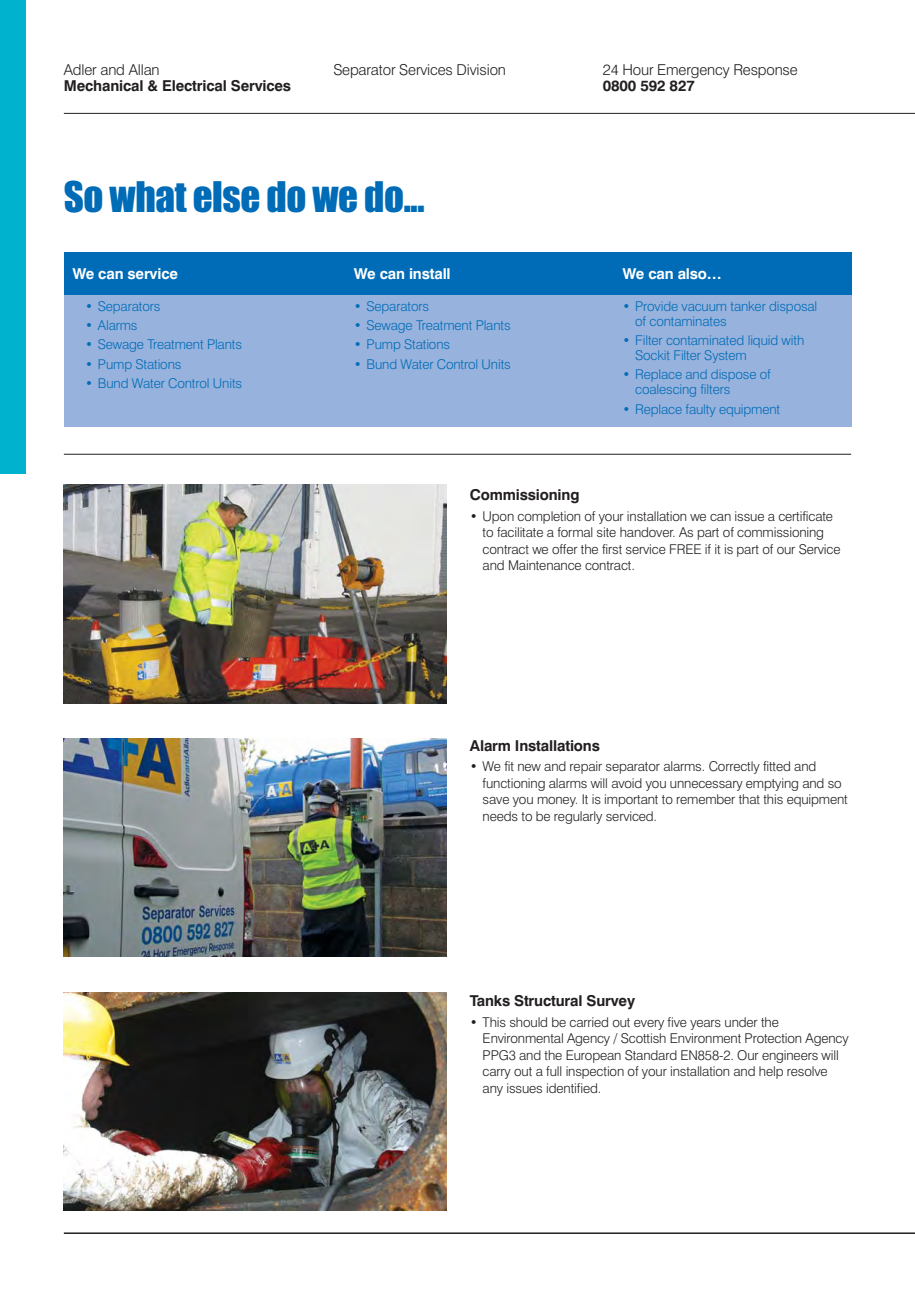
<style>
.page{position:relative;width:915px;height:1297px;background:#fff}
.page>*{position:absolute;margin:0;border:0;box-sizing:border-box;transform-origin:0 0}
.t1{font:39px "Impact";letter-spacing:-.01em;color:#006bb6}
.t2{font:700 15px "Swiss 721 BT";letter-spacing:-.01em;color:#231f20}
.t3{font:300 15px "Swiss 721 BT";letter-spacing:-.01em;color:#231f20}
.t4{font:700 15px "Swiss 721 BT";letter-spacing:-.01em;color:#fff}
.t5{font:300 13.5px/16.5px "Swiss 721 BT";letter-spacing:-.01em;color:#231f20}
.t6{font:300 13.5px/15px "Swiss 721 BT";letter-spacing:-.01em;color:#006bb6}
.s1{font-weight:700}
</style>
<div class="page">
<div style="left:64px;top:253px;width:786px;height:174px;background:#96b2dd"></div>
<div style="left:64px;top:253px;width:786px;height:42px;background:#006bb6"></div>
<img style="left:64px;top:485px;width:382px;height:218px">
<img style="left:64px;top:992px;width:382px;height:218px">
<img style="left:64px;top:738px;width:382px;height:219px">
<hr style="left:64px;top:454px;width:786px;height:1px;background:#231f20">
<hr style="left:64px;top:113px;width:850px;height:1px;background:#231f20">
<div style="left:0;top:0;width:26px;height:473px;background:#00b2cd"></div>
<hr style="left:64px;top:1232px;width:850px;height:2px;background:#231f20">
<p class="t3" style="left:64px;top:64px;width:97px">Adler and Allan</p>
<p class="t2" style="left:64px;top:80px;width:229px">Mechanical &amp; Electrical Services</p>
<p class="t3" style="left:333px;top:64px;width:174px">Separator Services Division</p>
<p class="t3" style="left:602px;top:64px;width:196px">24 Hour Emergency Response</p>
<p class="t2" style="left:602px;top:80px;width:93px">0800 592 827</p>
<h1 class="t1" style="left:64px;top:184px;width:362px">So what else do we do...</h1>
<p class="t4" style="left:72px;top:268px;width:107px">We can service</p>
<p class="t6" style="left:85px;top:300px;width:77px"><span class="s1">•</span> Separators</p>
<p class="t6" style="left:85px;top:319px;width:54px"><span class="s1">•</span> Alarms</p>
<p class="t6" style="left:85px;top:339px;width:158px"><span class="s1">•</span> Sewage Treatment Plants</p>
<p class="t6" style="left:85px;top:358px;width:98px"><span class="s1">•</span> Pump Stations</p>
<p class="t6" style="left:85px;top:377px;width:158px"><span class="s1">•</span> Bund Water Control Units</p>
<p class="t4" style="left:353px;top:268px;width:98px">We can install</p>
<p class="t6" style="left:353px;top:300px;width:77px"><span class="s1">•</span> Separators</p>
<p class="t6" style="left:353px;top:319px;width:158px"><span class="s1">•</span> Sewage Treatment Plants</p>
<p class="t6" style="left:353px;top:339px;width:98px"><span class="s1">•</span> Pump Stations</p>
<p class="t6" style="left:353px;top:358px;width:158px"><span class="s1">•</span> Bund Water Control Units</p>
<p class="t4" style="left:622px;top:268px;width:101px">We can also…</p>
<p class="t6" style="left:635px;top:300px;width:184px;text-indent:-13px"><span class="s1">•</span> Provide vacuum tanker disposal of contaminates</p>
<p class="t6" style="left:635px;top:334px;width:170px;text-indent:-13px"><span class="s1">•</span> Filter contaminated liquid with<br>Sockit Filter System</p>
<p class="t6" style="left:635px;top:369px;width:137px;text-indent:-13px"><span class="s1">•</span> Replace and dispose of coalescing filters</p>
<p class="t6" style="left:622px;top:403px;width:159px"><span class="s1">•</span> Replace faulty equipment</p>
<p class="t2" style="left:469px;top:489px;width:111px">Commissioning</p>
<p class="t5" style="left:482px;top:509px;width:359px;text-indent:-13px"><span class="s1">•</span> Upon completion of your installation we can issue a certificate to facilitate a formal site handover. As part of commissioning contract we offer the first service FREE if it is part of our Service and Maintenance contract.</p>
<p class="t2" style="left:469px;top:740px;width:131px">Alarm Installations</p>
<p class="t5" style="left:482px;top:760px;width:366px;text-indent:-13px"><span class="s1">•</span> We fit new and repair separator alarms. Correctly fitted and functioning alarms will avoid you unnecessary emptying and so save you money. It is important to remember that this equipment needs to be regularly serviced.</p>
<p class="t2" style="left:469px;top:995px;width:167px">Tanks Structural Survey</p>
<p class="t5" style="left:482px;top:1015px;width:367px;text-indent:-13px"><span class="s1">•</span> This should be carried out every five years under the Environmental Agency / Scottish Environment Protection Agency PPG3 and the European Standard EN858-2. Our engineers will carry out a full inspection of your installation and help resolve any issues identified.</p>
</div>
